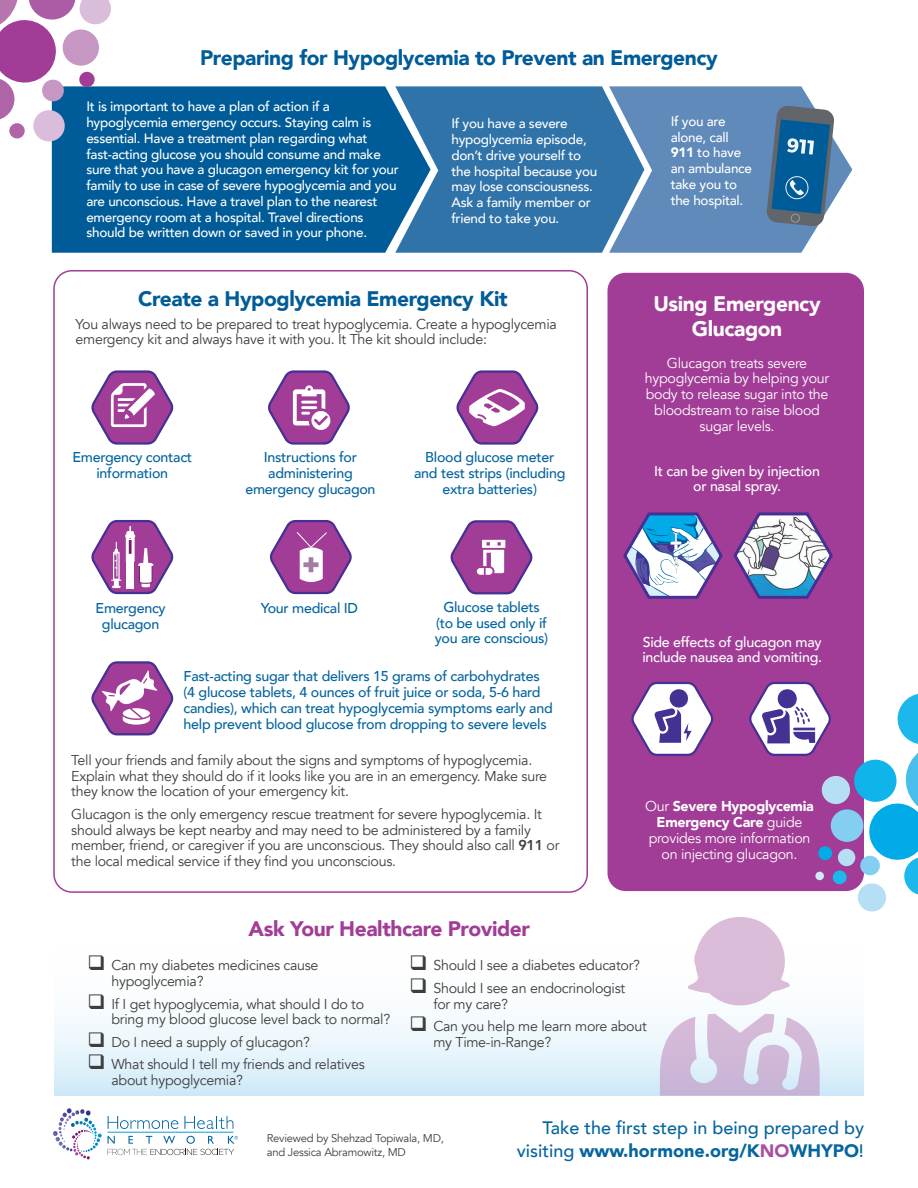
<style>
.page{position:relative;width:918px;height:1188px;background:#fff}
.page>*{position:absolute;margin:0;border:0;box-sizing:border-box;transform-origin:0 0}
.t1{font:900 21px "Avenir";letter-spacing:-.02em;color:#005c98}
.t2{font:900 21px "Avenir";letter-spacing:-.02em;color:#a13d96}
.t3{font:900 21px/25.2px "Avenir";letter-spacing:-.02em;color:#fff;text-align:center}
.t4{font:500 18px/22.5px "Avenir";color:#04659f;text-align:right}
.t5{font:14.25px/15.8px "Avenir";letter-spacing:-.02em;color:#3e3e3f}
.t6{font:500 14.25px/15.8px "Avenir";letter-spacing:-.02em;color:#04659f;text-align:center}
.t7{font:14.25px/15.8px "Avenir";letter-spacing:-.02em;color:#fff;text-align:center}
.t8{font:500 14.25px/15.8px "Avenir";letter-spacing:-.02em;color:#fff;text-align:center}
.t9{font:500 13.5px/15.8px "Avenir";letter-spacing:-.02em;color:#fff}
.t10{font:11.25px/13.5px "Avenir";letter-spacing:-.02em;color:#3e3e3f}
.s1{font-weight:800}
.s2{font-weight:900}
.s3{font-weight:900;color:#a8529f}
</style>
<div class="page">
<div style="left:608px;top:273px;width:256px;height:618px;background:#a13d96;border-radius:18px"></div>
<div style="left:54px;top:903px;width:810px;height:193px;background:linear-gradient(to bottom,#fff,#dcf0fa)"></div>
<div style="left:52px;top:86px;width:343px;height:167px;background:#005c98"></div>
<svg style="left:0;top:0;width:111px;height:142px"></svg>
<svg style="left:450px;top:520px;width:83px;height:75px"></svg>
<svg style="left:456px;top:370px;width:83px;height:75px"></svg>
<svg style="left:91px;top:370px;width:83px;height:75px"></svg>
<svg style="left:108px;top:1116px;width:70px;height:13px"></svg>
<svg style="left:184px;top:1116px;width:49px;height:13px"></svg>
<hr style="left:108px;top:1132px;width:125px;height:1px;background:#069ddc">
<svg style="left:53px;top:1108px;width:49px;height:51px"></svg>
<svg style="left:108px;top:1136px;width:130px;height:19px"></svg>
<svg style="left:270px;top:519px;width:82px;height:76px"></svg>
<svg style="left:268px;top:370px;width:82px;height:75px"></svg>
<div style="left:695px;top:917px;width:90px;height:88px;background:#dbbdd9;border-radius:50%"></div>
<svg style="left:660px;top:1014px;width:160px;height:82px;background:#d8cce3"></svg>
<svg style="left:688px;top:923px;width:102px;height:77px"></svg>
<svg style="left:91px;top:661px;width:83px;height:75px"></svg>
<svg style="left:91px;top:519px;width:83px;height:76px"></svg>
<div style="left:53px;top:270px;width:535px;height:623px;border:2px solid #a13d96;border-radius:18px"></div>
<svg style="left:623px;top:512px;width:100px;height:87px"></svg>
<svg style="left:733px;top:512px;width:100px;height:87px"></svg>
<svg style="left:631px;top:681px;width:83px;height:75px"></svg>
<svg style="left:747px;top:681px;width:171px;height:231px"></svg>
<svg style="left:395px;top:86px;width:457px;height:167px;background:#5185b3"></svg>
<h1 class="t1" style="left:200px;top:40px;width:519px">Preparing for Hypoglycemia to Prevent an Emergency</h1>
<p class="t9" style="left:86px;top:98px;width:314px">It is important to have a plan of action if a hypoglycemia emergency occurs. Staying calm is essential. Have a treatment plan regarding what fast-acting glucose you should consume and make sure that you have a glucagon emergency kit for your family to use in case of severe hypoglycemia and you are unconscious. Have a travel plan to the nearest emergency room at a hospital. Travel directions should be written down or saved in your phone.</p>
<p class="t9" style="left:451px;top:115px;width:147px">If you have a severe hypoglycemia episode, don’t drive yourself to the hospital because you may lose consciousness.<br>Ask a family member or friend to take you.</p>
<h1 class="t1" style="left:138px;top:281px;width:371px">Create a Hypoglycemia Emergency Kit</h1>
<p class="t5" style="left:76px;top:316px;width:483px">You always need to be prepared to treat hypoglycemia. Create a hypoglycemia emergency kit and always have it with you. It The kit should include:</p>
<p class="t6" style="left:72px;top:448px;width:121px">Emergency contact information</p>
<p class="t6" style="left:245px;top:448px;width:132px">Instructions for administering emergency glucagon</p>
<p class="t6" style="left:414px;top:448px;width:153px">Blood glucose meter and test strips (including extra batteries)</p>
<p class="t6" style="left:96px;top:600px;width:72px">Emergency glucagon</p>
<p class="t6" style="left:261px;top:600px;width:99px">Your medical ID</p>
<p class="t6" style="left:435px;top:598px;width:115px">Glucose tablets (to be used only if you are conscious)</p>
<p class="t6" style="left:184px;top:668px;width:371px;text-align:left">Fast-acting sugar that delivers 15 grams of carbohydrates (4 glucose tablets, 4 ounces of fruit juice or soda, 5-6 hard candies), which can treat hypoglycemia symptoms early and help prevent blood glucose from dropping to severe levels</p>
<p class="t5" style="left:71px;top:752px;width:477px">Tell your friends and family about the signs and symptoms of hypoglycemia.<br>Explain what they should do if it looks like you are in an emergency. Make sure they know the location of your emergency kit.</p>
<p class="t5" style="left:71px;top:806px;width:490px">Glucagon is the only emergency rescue treatment for severe hypoglycemia. It should always be kept nearby and may need to be administered by a family member, friend, or caregiver if you are unconscious. They should also call <span class="s1">911</span> or the local medical service if they find you unconscious.</p>
<h1 class="t2" style="left:249px;top:910px;width:283px">Ask Your Healthcare Provider</h1>
<p class="t9" style="left:671px;top:113px;width:83px">If you are alone, call<br><span class="s2">911</span> to have an ambulance take you to the hospital.</p>
<h1 class="t3" style="left:653px;top:291px;width:169px">Using Emergency<br>Glucagon</h1>
<p class="t7" style="left:645px;top:355px;width:186px">Glucagon treats severe hypoglycemia by helping your body to release sugar into the bloodstream to raise blood sugar levels.</p>
<p class="t8" style="left:654px;top:462px;width:167px">It can be given by injection or nasal spray.</p>
<p class="t8" style="left:642px;top:633px;width:181px;text-align:left">Side effects of glucagon may include nausea and vomiting.</p>
<p class="t7" style="left:645px;top:799px;width:170px">Our <span class="s2">Severe Hypoglycemia<br>Emergency Care</span> guide provides more information on injecting glucagon.</p>
<p class="t5" style="left:111px;top:958px;width:209px;text-indent:-24px">❑ Can my diabetes medicines cause hypoglycemia?</p>
<p class="t5" style="left:111px;top:996px;width:280px;text-indent:-24px">❑ If I get hypoglycemia, what should I do to bring my blood glucose level back to normal?</p>
<p class="t5" style="left:87px;top:1034px;width:224px">❑ Do I need a supply of glucagon?</p>
<p class="t5" style="left:111px;top:1057px;width:255px;text-indent:-24px">❑ What should I tell my friends and relatives about hypoglycemia?</p>
<p class="t5" style="left:409px;top:958px;width:232px">❑ Should I see a diabetes educator?</p>
<p class="t5" style="left:433px;top:980px;width:193px;text-indent:-24px">❑ Should I see an endocrinologist for my care?</p>
<p class="t5" style="left:433px;top:1019px;width:215px;text-indent:-24px">❑ Can you help me learn more about my Time-in-Range?</p>
<p class="t10" style="left:267px;top:1132px;width:179px">Reviewed by Shehzad Topiwala, MD, and Jessica Abramowitz, MD</p>
<p class="t4" style="left:517px;top:1116px;width:349px">Take the first step in being prepared by visiting <span class="s2">www.hormone.org/K</span><span class="s3">NO</span><span class="s2">WHYPO</span>!</p>
</div>
